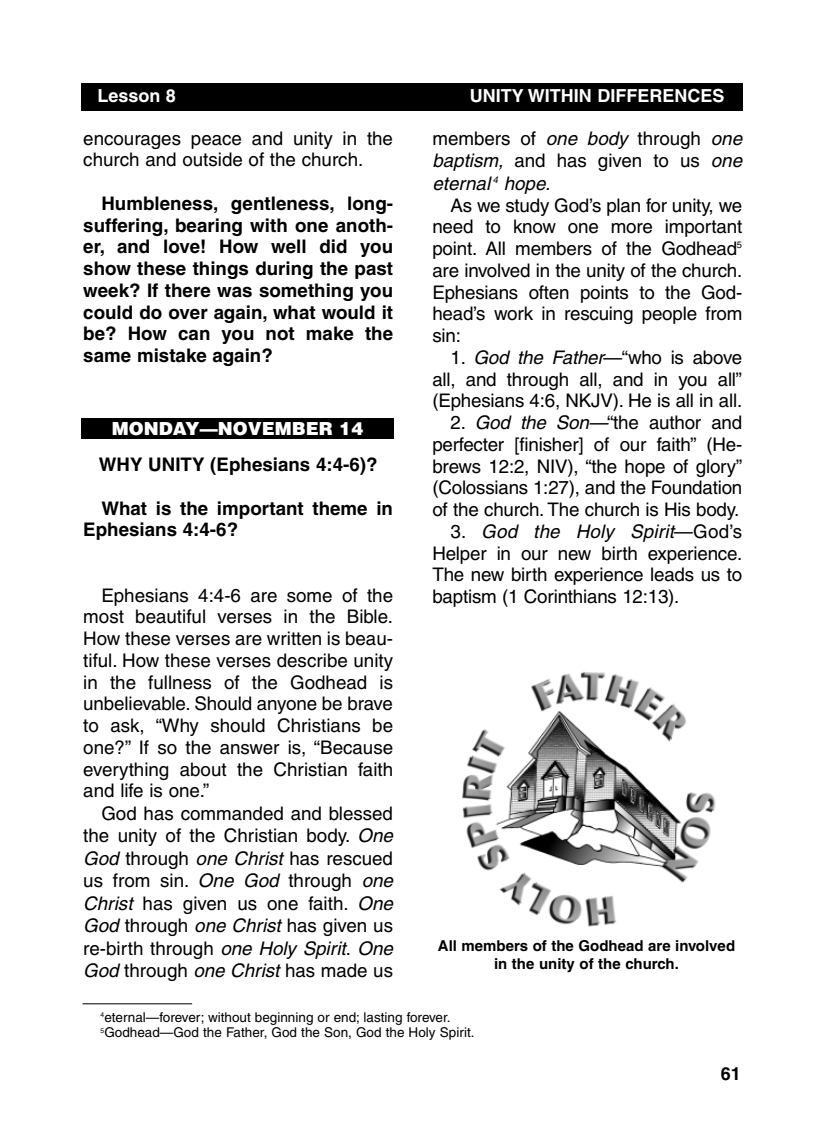
<style>
.page{position:relative;width:824px;height:1148px;background:#fff}
.page>*{position:absolute;margin:0;border:0;box-sizing:border-box;transform-origin:0 0}
.t1{font:18.75px/21.8px "Helvetica";letter-spacing:-.01em;color:#000;text-align:justify}
.t2{font:700 18.75px/21.8px "Helvetica";color:#000;text-align:justify}
.t3{font:italic 18.75px/22.5px "Helvetica";color:#000;text-align:justify}
.t4{font:700 18px "Helvetica";color:#fff}
.t5{font:900 18px "Helvetica";color:#fff}
.t6{font:700 18px "Helvetica";color:#000}
.t7{font:700 15px/18px "Helvetica";color:#000;text-align:center}
.t8{font:13.5px/15.8px "Helvetica";color:#000}
.s1{font-style:normal}
.s2{font-style:italic}
</style>
<div class="page">
<div style="left:81px;top:83px;width:662px;height:27px;background:#000"></div>
<div style="left:81px;top:418px;width:313px;height:21px;background:#000"></div>
<img style="left:462px;top:671px;width:254px;height:256px">
<hr style="left:82px;top:1003px;width:110px;height:1px;background:#000">
<p class="t4" style="left:97px;top:89px;width:80px">Lesson 8</p>
<p class="t4" style="left:469px;top:89px;width:256px">UNITY WITHIN DIFFERENCES</p>
<p class="t1" style="left:83px;top:129px;width:311px">encourages peace and unity in the church and outside of the church.</p>
<p class="t2" style="left:83px;top:194px;width:311px;text-indent:18px">Humbleness, gentleness, long&shy;suffering, bearing with one anoth&shy;er, and love! How well did you show these things during the past week? If there was something you could do over again, what would it be? How can you not make the same mistake again?</p>
<p class="t3" style="left:432px;top:129px;width:311px"><span class="s1">members of</span> one body <span class="s1">through</span> one baptism, <span class="s1">and has given to us</span> one eternal <sup>4</sup> hope.</p>
<p class="t1" style="left:432px;top:196px;width:311px;text-indent:18px">As we study God’s plan for unity, we need to know one more important point. All members of the Godhead<sup>5 </sup>are involved in the unity of the church.<br>Ephesians often points to the God&shy;head’s work in rescuing people from sin:</p>
<p class="t1" style="left:432px;top:348px;width:311px;text-indent:18px">1. <span class="s2">God the Father</span>—“who is above all, and through all, and in you all” (Ephesians 4:6, NKJV). He is all in all.</p>
<p class="t1" style="left:432px;top:413px;width:311px;text-indent:18px">2. <span class="s2">God the Son—</span>“the author and perfecter [finisher] of our faith” (He&shy;brews 12:2, NIV), “the hope of glory” (Colossians 1:27), and the Foundation of the church. The church is His body.</p>
<p class="t1" style="left:432px;top:522px;width:311px;text-indent:18px">3. <span class="s2">God the Holy Spirit</span>—God’s Helper in our new birth experience.<br>The new birth experience leads us to baptism (1 Corinthians 12:13).</p>
<p class="t5" style="left:112px;top:418px;width:253px">MONDAY—NOVEMBER 14</p>
<p class="t2" style="left:99px;top:455px;width:280px">WHY UNITY (Ephesians 4:4-6)?</p>
<p class="t2" style="left:83px;top:498px;width:311px;text-indent:18px">What is the important theme in<br>Ephesians 4:4-6?</p>
<p class="t1" style="left:83px;top:586px;width:311px;text-indent:18px">Ephesians 4:4-6 are some of the most beautiful verses in the Bible.<br>How these verses are written is beau&shy;tiful. How these verses describe unity in the fullness of the Godhead is unbelievable. Should anyone be brave to ask, “Why should Christians be one?” If so the answer is, “Because everything about the Christian faith and life is one.”</p>
<p class="t1" style="left:83px;top:803px;width:311px;line-height:22.5px;text-indent:18px">God has commanded and blessed the unity of the Christian body. <span class="s2">One God</span> through <span class="s2">one Christ</span> has rescued us from sin. <span class="s2">One God</span> through <span class="s2">one Christ</span> has given us one faith. <span class="s2">One God</span> through <span class="s2">one Christ</span> has given us re-birth through <span class="s2">one Holy Spirit</span>. <span class="s2">One God</span> through <span class="s2">one Christ</span> has made us</p>
<p class="t7" style="left:438px;top:937px;width:299px">All members of the Godhead are involved in the unity of the church.</p>
<p class="t8" style="left:101px;top:1010px;width:375px"><sup>4</sup>eternal—forever; without beginning or end; lasting forever.<br><sup>5</sup>Godhead—God the Father, God the Son, God the Holy Spirit.</p>
<p class="t6" style="left:720px;top:1066px;width:22px">61</p>
</div>
